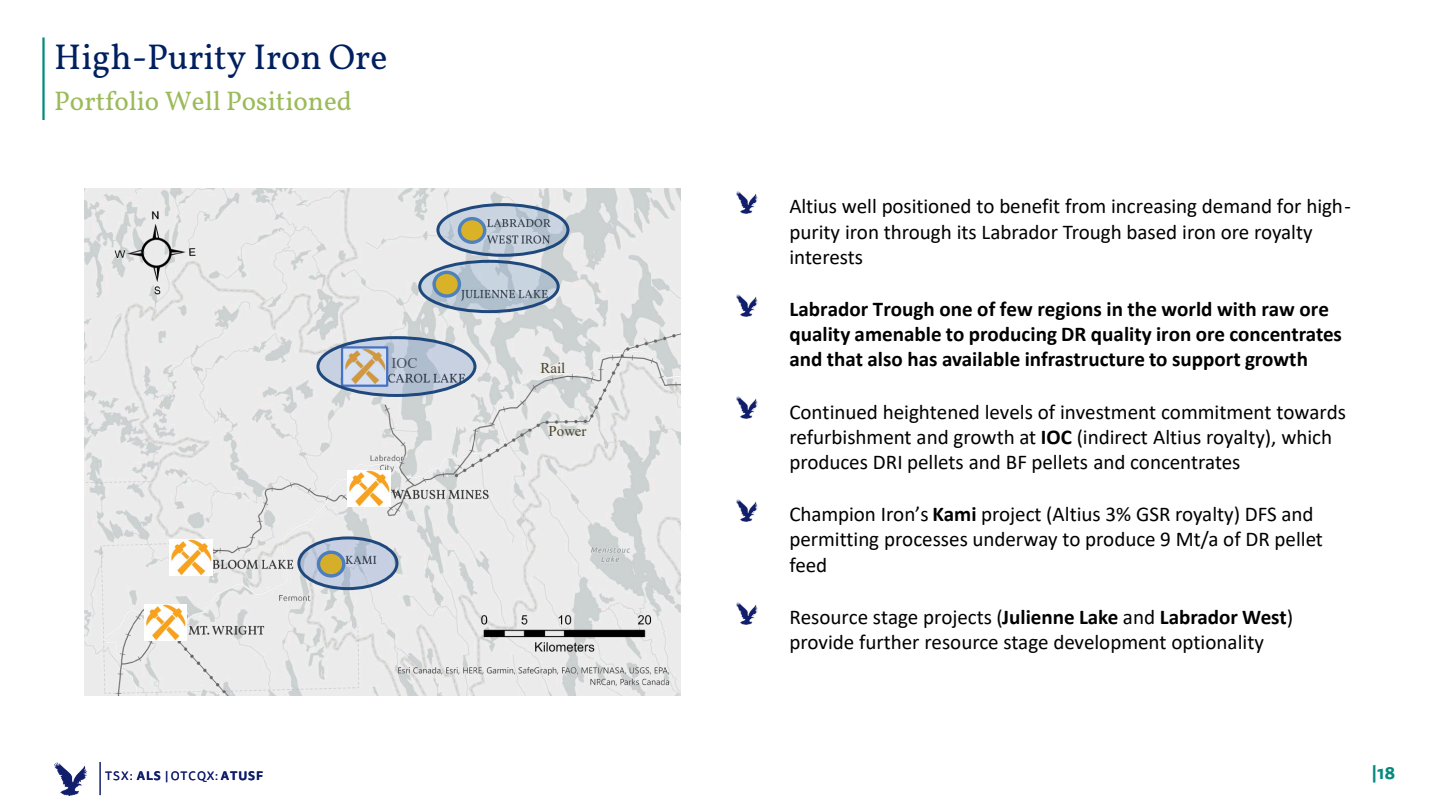
<style>
.page{position:relative;width:1440px;height:810px;background:#fff}
.page>*{position:absolute;margin:0;border:0;box-sizing:border-box;transform-origin:0 0}
.t1{font:36px "Vollkorn";color:#002060}
.t2{font:27px "Vollkorn";color:#9bbb59}
.t3{font:21px/25.2px "Calibri";color:#000}
.t4{font:700 21px/25.2px "Calibri";color:#000}
.t5{font:700 18px "Tisa Sans Pro";color:#038b7d}
.t6{font:15px "Times New Roman";color:#4a452a}
.t7{font:15px "Times New Roman";color:#4b4747}
.t8{font:12px "Tisa Sans Pro";letter-spacing:.08em;color:#111e6c}
.s1{font-weight:700}
</style>
<div class="page">
<img style="left:54px;top:762px;width:34px;height:33px">
<hr style="left:100px;top:762px;width:1px;height:33px;background:#111e6c">
<hr style="left:42px;top:38px;width:3px;height:82px;background:#038b7d">
<img style="left:737px;top:192px;width:21px;height:22px">
<img style="left:737px;top:294px;width:21px;height:22px">
<img style="left:737px;top:397px;width:21px;height:22px">
<img style="left:737px;top:499px;width:21px;height:23px">
<img style="left:737px;top:602px;width:21px;height:22px">
<img style="left:85px;top:188px;width:596px;height:507px">
<img style="left:170px;top:540px;width:43px;height:36px">
<img style="left:144px;top:604px;width:43px;height:36px">
<img style="left:348px;top:471px;width:43px;height:36px">
<div style="left:438px;top:205px;width:130px;height:50px;background:#4f81bd;border-radius:50%;opacity:.21"></div>
<div style="left:436px;top:203px;width:133px;height:54px;border:3px solid #1f497d;border-radius:50%"></div>
<div style="left:420px;top:261px;width:138px;height:51px;background:#4f81bd;border-radius:50%;opacity:.22"></div>
<div style="left:418px;top:260px;width:142px;height:53px;border:3px solid #1f497d;border-radius:50%"></div>
<div style="left:299px;top:538px;width:98px;height:51px;background:#4472c4;border-radius:50%;opacity:.22"></div>
<div style="left:297px;top:536px;width:101px;height:54px;border:3px solid #1f497d;border-radius:50%"></div>
<div style="left:318px;top:338px;width:157px;height:57px;background:#4472c4;border-radius:50%;opacity:.21"></div>
<div style="left:316px;top:336px;width:160px;height:61px;border:3px solid #1f497d;border-radius:50%"></div>
<h2 class="t1" style="left:54px;top:30px;width:335px">High-Purity Iron Ore</h2>
<p class="t2" style="left:54px;top:81px;width:299px">Portfolio Well Positioned</p>
<p class="t7" style="left:392px;top:353px;width:27px">IOC</p>
<p class="t6" style="left:541px;top:357px;width:26px">Rail</p>
<p class="t6" style="left:548px;top:420px;width:40px">Power</p>
<p class="t3" style="left:789px;top:193px;width:563px">Altius well positioned to benefit from increasing demand for high&shy;purity iron through its Labrador Trough based iron ore royalty interests</p>
<p class="t4" style="left:789px;top:296px;width:554px">Labrador Trough one of few regions in the world with raw ore quality amenable to producing DR quality iron ore concentrates and that also has available infrastructure to support growth</p>
<p class="t3" style="left:789px;top:399px;width:558px">Continued heightened levels of investment commitment towards refurbishment and growth at <span class="s1">IOC</span> (indirect Altius royalty), which produces DRI pellets and BF pellets and concentrates</p>
<p class="t3" style="left:789px;top:501px;width:535px">Champion Iron’s <span class="s1">Kami</span> project (Altius 3% GSR royalty) DFS and permitting processes underway to produce 9 Mt/a of DR pellet feed</p>
<p class="t3" style="left:789px;top:604px;width:505px">Resource stage projects (<span class="s1">Julienne Lake</span> and <span class="s1">Labrador West</span>) provide further resource stage development optionality</p>
<p class="t8" style="left:105px;top:768px;width:159px">TSX: <span class="s1">ALS</span> | OTCQX: <span class="s1">ATUSF</span></p>
<p class="t5" style="left:1372px;top:760px;width:25px">|18</p>
</div>
